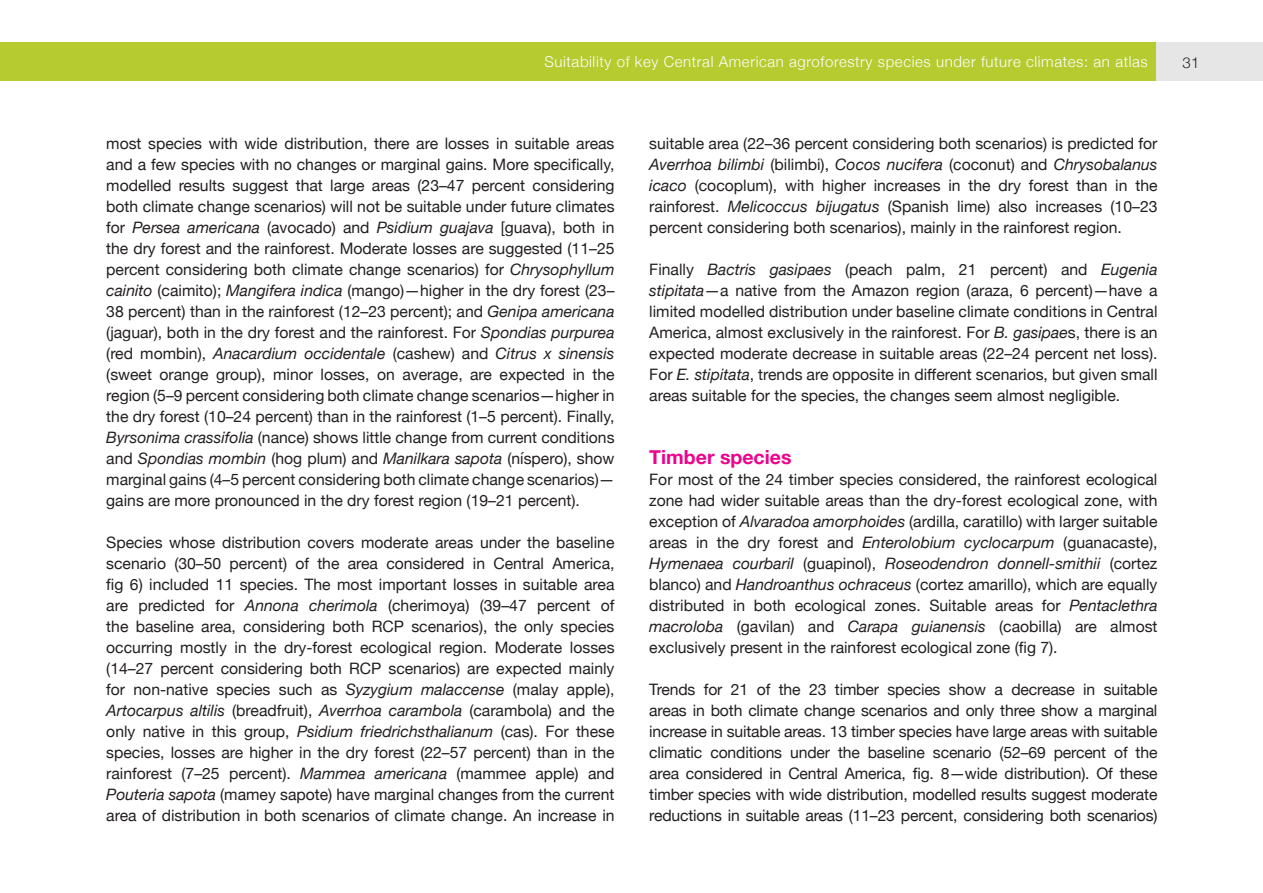
<style>
.page{position:relative;width:1263px;height:893px;background:#fff}
.page>*{position:absolute;margin:0;border:0;box-sizing:border-box;transform-origin:0 0}
.Subtitulo2{font:700 19.5px "Helvetica Neue";color:#ed028c}
.Texto{font:15.75px/21px "Helvetica Neue";color:#231f20;text-align:justify}
.t1{font:300 15px "Helvetica Neue";letter-spacing:.04em;color:#fff}
.t2{font:300 15px "Helvetica Neue";color:#231f20}
.s1{font-style:italic}
</style>
<div class="page">
<div style="left:0;top:43px;width:1156px;height:38px;background:#b5cb2f"></div>
<div style="left:1156px;top:43px;width:107px;height:38px;background:#e6e6e6"></div>
<p class="t1" style="left:544px;top:49px;width:605px">Suitability of key Central American agroforestry species under future climates: an atlas</p>
<p class="t2" style="left:1183px;top:51px;width:18px">31</p>
<p class="Texto" style="left:106px;top:134px;width:510px">most species with wide distribution, there are losses in suitable areas and a few species with no changes or marginal gains. More specifically, modelled results suggest that large areas (23–47 percent considering both climate change scenarios) will not be suitable under future climates for <span class="s1">Persea americana</span> (avocado) and <span class="s1">Psidium guajava</span> [guava), both in the dry forest and the rainforest. Moderate losses are suggested (11–25 percent considering both climate change scenarios) for <span class="s1">Chrysophyllum cainito</span> (caimito); <span class="s1">Mangifera indica</span> (mango)—higher in the dry forest (23– 38 percent) than in the rainforest (12–23 percent); and <span class="s1">Genipa americana </span>(jaguar), both in the dry forest and the rainforest. For <span class="s1">Spondias purpurea </span>(red mombin), <span class="s1">Anacardium occidentale</span> (cashew) and <span class="s1">Citrus x sinensis </span>(sweet orange group), minor losses, on average, are expected in the region (5–9 percent considering both climate change scenarios—higher in the dry forest (10–24 percent) than in the rainforest (1–5 percent). Finally, <span class="s1">Byrsonima crassifolia</span> (nance) shows little change from current conditions and <span class="s1">Spondias mombin</span> (hog plum) and <span class="s1">Manilkara sapota</span> (níspero), show marginal gains (4–5 percent considering both climate change scenarios)— gains are more pronounced in the dry forest region (19–21 percent).</p>
<p class="Texto" style="left:106px;top:533px;width:510px">Species whose distribution covers moderate areas under the baseline scenario (30–50 percent) of the area considered in Central America, fig 6) included 11 species. The most important losses in suitable area are predicted for <span class="s1">Annona cherimola</span> (cherimoya) (39–47 percent of the baseline area, considering both RCP scenarios), the only species occurring mostly in the dry-forest ecological region. Moderate losses (14–27 percent considering both RCP scenarios) are expected mainly for non-native species such as <span class="s1">Syzygium malaccense</span> (malay apple), <span class="s1">Artocarpus altilis</span> (breadfruit), <span class="s1">Averrhoa carambola</span> (carambola) and the only native in this group, <span class="s1">Psidium friedrichsthalianum</span> (cas). For these species, losses are higher in the dry forest (22–57 percent) than in the rainforest (7–25 percent). <span class="s1">Mammea americana</span> (mammee apple) and <span class="s1">Pouteria sapota</span> (mamey sapote) have marginal changes from the current area of distribution in both scenarios of climate change. An increase in</p>
<p class="Texto" style="left:649px;top:133px;width:510px">suitable area (22–36 percent considering both scenarios) is predicted for <span class="s1">Averrhoa bilimbi</span> (bilimbi), <span class="s1">Cocos nucifera</span> (coconut) and <span class="s1">Chrysobalanus icaco</span> (cocoplum), with higher increases in the dry forest than in the rainforest. <span class="s1">Melicoccus bijugatus</span> (Spanish lime) also increases (10–23 percent considering both scenarios), mainly in the rainforest region.</p>
<p class="Texto" style="left:649px;top:259px;width:510px">Finally <span class="s1">Bactris gasipaes</span> (peach palm, 21 percent) and <span class="s1">Eugenia stipitata</span>—a native from the Amazon region (araza, 6 percent)—have a limited modelled distribution under baseline climate conditions in Central America, almost exclusively in the rainforest. For <span class="s1">B. gasipae</span>s, there is an expected moderate decrease in suitable areas (22–24 percent net loss).<br>For <span class="s1">E. stipitata</span>, trends are opposite in different scenarios, but given small areas suitable for the species, the changes seem almost negligible.</p>
<p class="Subtitulo2" style="left:649px;top:442px;width:144px">Timber species</p>
<p class="Texto" style="left:649px;top:470px;width:510px">For most of the 24 timber species considered, the rainforest ecological zone had wider suitable areas than the dry-forest ecological zone, with exception of <span class="s1">Alvaradoa amorphoides</span> (ardilla, caratillo) with larger suitable areas in the dry forest and <span class="s1">Enterolobium cyclocarpum</span> (guanacaste), <span class="s1">Hymenaea courbaril</span> (guapinol), <span class="s1">Roseodendron donnell-smithii</span> (cortez blanco) and <span class="s1">Handroanthus ochraceus</span> (cortez amarillo), which are equally distributed in both ecological zones. Suitable areas for <span class="s1">Pentaclethra macroloba</span> (gavilan) and <span class="s1">Carapa guianensis</span> (caobilla) are almost exclusively present in the rainforest ecological zone (fig 7).</p>
<p class="Texto" style="left:649px;top:680px;width:510px">Trends for 21 of the 23 timber species show a decrease in suitable areas in both climate change scenarios and only three show a marginal increase in suitable areas. 13 timber species have large areas with suitable climatic conditions under the baseline scenario (52–69 percent of the area considered in Central America, fig. 8—wide distribution). Of these timber species with wide distribution, modelled results suggest moderate reductions in suitable areas (11–23 percent, considering both scenarios)</p>
</div>
